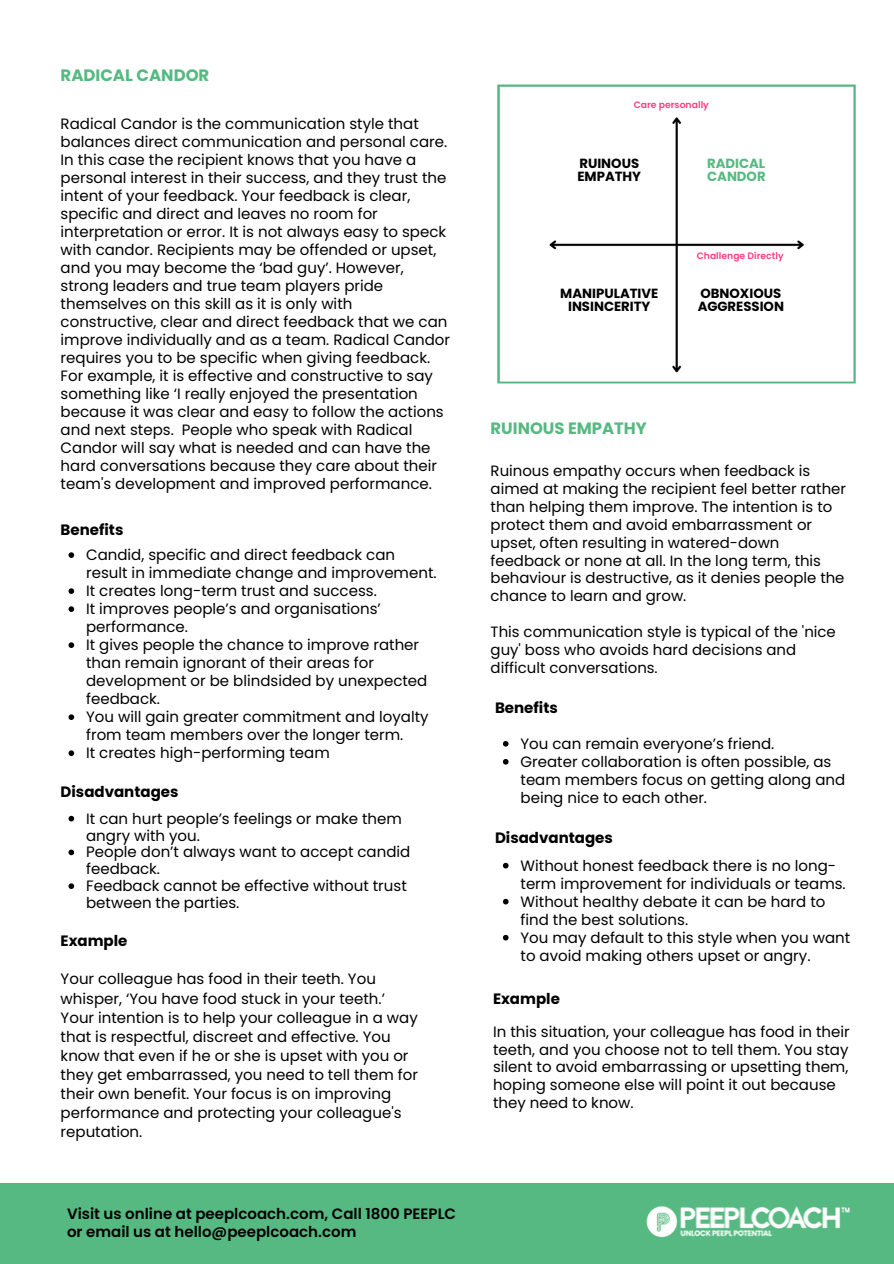
<style>
.page{position:relative;width:894px;height:1264px;background:#fff}
.page>*{position:absolute;margin:0;border:0;box-sizing:border-box;transform-origin:0 0}
.t1{font:700 16.5px "Poppins";color:#56b981}
.t2{font:700 16.35px "Poppins";color:#56b981}
.t3{font:15px/18px "Poppins";color:#000}
.t4{font:600 15px/18px "Poppins";color:#000}
.t5{font:700 15px "Poppins";color:#000}
.t6{font:14.85px/17.9px "Poppins";color:#000}
.t7{font:700 13.2px/12.3px "Poppins";color:#000}
.t8{font:700 13.2px/12.3px "Poppins";color:#56b981}
.t9{font:600 9.3px "Poppins";color:#ff3e7f}
</style>
<div class="page">
<div style="left:0;top:1183px;width:893px;height:80px;background:#56b981"></div>
<img style="left:497px;top:84px;width:359px;height:300px">
<img style="left:646px;top:1206px;width:204px;height:32px">
<svg style="left:68px;top:552px;width:6px;height:6px"></svg>
<svg style="left:68px;top:588px;width:6px;height:6px"></svg>
<svg style="left:68px;top:606px;width:6px;height:6px"></svg>
<svg style="left:68px;top:642px;width:6px;height:6px"></svg>
<svg style="left:68px;top:714px;width:6px;height:6px"></svg>
<svg style="left:68px;top:750px;width:6px;height:6px"></svg>
<svg style="left:68px;top:815px;width:6px;height:6px"></svg>
<svg style="left:68px;top:849px;width:6px;height:6px"></svg>
<svg style="left:68px;top:883px;width:6px;height:6px"></svg>
<svg style="left:503px;top:741px;width:5px;height:5px"></svg>
<svg style="left:503px;top:759px;width:5px;height:5px"></svg>
<svg style="left:503px;top:862px;width:5px;height:6px"></svg>
<svg style="left:503px;top:898px;width:5px;height:6px"></svg>
<svg style="left:503px;top:934px;width:5px;height:6px"></svg>
<p class="t1" style="left:61px;top:64px;width:150px">RADICAL CANDOR</p>
<h2 class="t3" style="left:61px;top:114px;width:391px">Radical Candor is the communication style that balances direct communication and personal care.<br>In this case the recipient knows that you have a personal interest in their success, and they trust the intent of your feedback. Your feedback is clear, specific and direct and leaves no room for interpretation or error. It is not always easy to speck with candor. Recipients may be offended or upset, and you may become the ‘bad guy’. However, strong leaders and true team players pride themselves on this skill as it is only with constructive, clear and direct feedback that we can improve individually and as a team. Radical Candor requires you to be specific when giving feedback.<br>For example, it is effective and constructive to say something like ‘I really enjoyed the presentation because it was clear and easy to follow the actions and next steps. People who speak with Radical Candor will say what is needed and can have the hard conversations because they care about their team's development and improved performance.</h2>
<p class="t5" style="left:61px;top:518px;width:64px">Benefits</p>
<p class="t3" style="left:86px;top:546px;width:352px">Candid, specific and direct feedback can result in immediate change and improvement.</p>
<h2 class="t3" style="left:86px;top:582px;width:292px">It creates long-term trust and success.</h2>
<p class="t3" style="left:86px;top:600px;width:296px">It improves people’s and organisations’ performance.</p>
<p class="t3" style="left:86px;top:636px;width:342px">It gives people the chance to improve rather than remain ignorant of their areas for development or be blindsided by unexpected feedback.</p>
<p class="t3" style="left:86px;top:708px;width:344px">You will gain greater commitment and loyalty from team members over the longer term.</p>
<h2 class="t3" style="left:86px;top:744px;width:245px">It creates high-performing team</h2>
<h3 class="t5" style="left:61px;top:781px;width:119px">Disadvantages</h3>
<p class="t3" style="left:86px;top:810px;width:317px;line-height:16.8px">It can hurt people’s feelings or make them angry with you.</p>
<p class="t3" style="left:86px;top:843px;width:325px;line-height:16.8px">People don’t always want to accept candid feedback.</p>
<h4 class="t3" style="left:86px;top:877px;width:322px;line-height:16.8px">Feedback cannot be effective without trust between the parties.</h4>
<h4 class="t5" style="left:61px;top:930px;width:68px">Example</h4>
<h1 class="t3" style="left:61px;top:969px;width:359px;line-height:19.2px">Your colleague has food in their teeth. You whisper, ‘You have food stuck in your teeth.’ Your intention is to help your colleague in a way that is respectful, discreet and effective. You know that even if he or she is upset with you or they get embarrassed, you need to tell them for their own benefit. Your focus is on improving performance and protecting your colleague's reputation.</h1>
<h4 class="t4" style="left:67px;top:1205px;width:390px">Visit us online at peeplcoach.com, Call 1800 PEEPLC or email us at hello@peeplcoach.com</h4>
<h3 class="t9" style="left:633px;top:98px;width:77px">Care personally</h3>
<p class="t7" style="left:577px;top:157px;width:65px">RUINOUS<br>EMPATHY</p>
<p class="t7" style="left:560px;top:287px;width:99px;text-align:center">MANIPULATIVE<br>INSINCERITY</p>
<h2 class="t8" style="left:707px;top:157px;width:60px">RADICAL<br>CANDOR</h2>
<h3 class="t9" style="left:696px;top:249px;width:88px">Challenge Directly</h3>
<p class="t7" style="left:697px;top:287px;width:88px">OBNOXIOUS<br>AGGRESSION</p>
<p class="t2" style="left:490px;top:416px;width:158px">RUINOUS EMPATHY</p>
<p class="t6" style="left:490px;top:462px;width:357px">Ruinous empathy occurs when feedback is aimed at making the recipient feel better rather than helping them improve. The intention is to protect them and avoid embarrassment or upset, often resulting in watered-down feedback or none at all. In the long term, this behaviour is destructive, as it denies people the chance to learn and grow.</p>
<p class="t6" style="left:490px;top:623px;width:346px">This communication style is typical of the 'nice guy' boss who avoids hard decisions and difficult conversations.</p>
<p class="t5" style="left:495px;top:697px;width:64px">Benefits</p>
<h4 class="t3" style="left:520px;top:734px;width:255px">You can remain everyone’s friend.</h4>
<p class="t3" style="left:520px;top:752px;width:326px">Greater collaboration is often possible, as team members focus on getting along and being nice to each other.</p>
<h3 class="t5" style="left:495px;top:827px;width:119px">Disadvantages</h3>
<p class="t3" style="left:520px;top:856px;width:326px">Without honest feedback there is no long&shy;term improvement for individuals or teams.</p>
<p class="t3" style="left:520px;top:892px;width:306px">Without healthy debate it can be hard to find the best solutions.</p>
<h2 class="t3" style="left:520px;top:928px;width:331px">You may default to this style when you want to avoid making others upset or angry.</h2>
<h2 class="t5" style="left:493px;top:987px;width:68px">Example</h2>
<p class="t3" style="left:493px;top:1022px;width:358px">In this situation, your colleague has food in their teeth, and you choose not to tell them. You stay silent to avoid embarrassing or upsetting them, hoping someone else will point it out because they need to know.</p>
</div>
